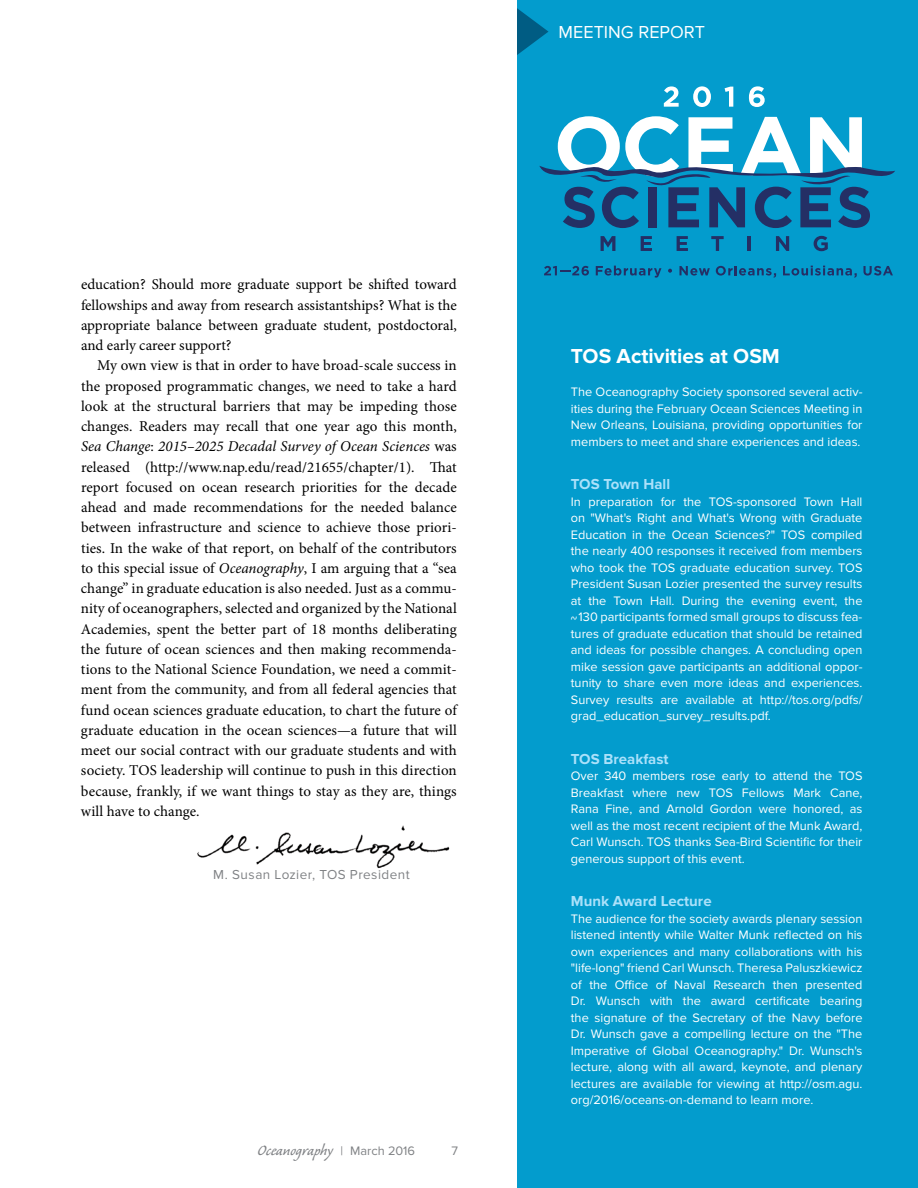
<style>
.page{position:relative;width:918px;height:1188px;background:#fff}
.page>*{position:absolute;margin:0;border:0;box-sizing:border-box;transform-origin:0 0}
.t1{font:700 21px "Proxima Nova";color:#fff}
.t2{font:18.75px "Caliban";color:#808285}
.t3{font:18px "Proxima Nova";color:#fff}
.t4{font:15px/20.2px "Minion Pro";color:#000;text-align:justify}
.t5{font:700 15px "Proxima Nova";color:#abe1fa}
.t6{font:13.5px "Proxima Nova";letter-spacing:.035em;color:#808285}
.t7{font:12.75px/16.5px "Proxima Nova";color:#fff;text-align:justify}
.t8{font:12.75px "Proxima Nova";color:#808285}
.s1{font-style:italic}
.s2{font-family:"Proxima Nova";font-size:12.75px}
</style>
<div class="page">
<div style="left:514px;top:0;width:404px;height:1188px;background:#039ccd"></div>
<svg style="left:517px;top:8px;width:32px;height:47px"></svg>
<img style="left:197px;top:825px;width:253px;height:44px">
<div style="left:470px;top:0;width:47px;height:1188px;background:#fff"></div>
<svg style="left:601px;top:236px;width:14px;height:15px"></svg>
<svg style="left:641px;top:236px;width:11px;height:15px"></svg>
<svg style="left:677px;top:236px;width:11px;height:15px"></svg>
<svg style="left:711px;top:236px;width:13px;height:15px"></svg>
<hr style="left:747px;top:236px;width:4px;height:15px;background:#242f65">
<svg style="left:776px;top:236px;width:13px;height:15px"></svg>
<svg style="left:814px;top:236px;width:14px;height:15px"></svg>
<svg style="left:539px;top:116px;width:356px;height:112px"></svg>
<svg style="left:664px;top:86px;width:15px;height:21px"></svg>
<svg style="left:693px;top:86px;width:18px;height:21px"></svg>
<svg style="left:725px;top:87px;width:8px;height:20px"></svg>
<svg style="left:749px;top:86px;width:16px;height:21px"></svg>
<svg style="left:544px;top:266px;width:45px;height:10px"></svg>
<svg style="left:596px;top:266px;width:65px;height:12px"></svg>
<svg style="left:668px;top:269px;width:4px;height:4px"></svg>
<svg style="left:679px;top:266px;width:31px;height:10px"></svg>
<svg style="left:716px;top:266px;width:60px;height:12px"></svg>
<svg style="left:783px;top:266px;width:74px;height:12px"></svg>
<svg style="left:863px;top:266px;width:30px;height:10px"></svg>
<p class="t4" style="left:81px;top:275px;width:377px">education? Should more graduate support be shifted toward fellowships and away from research assistantships? What is the appropriate balance between graduate student, postdoctoral, and early career support?</p>
<p class="t4" style="left:81px;top:356px;width:377px;text-indent:16px">My own view is that in order to have broad-scale success in the proposed programmatic changes, we need to take a hard look at the structural barriers that may be impeding those changes. Readers may recall that one year ago this month, <span class="s1">Sea Change</span>: <span class="s1">2015–2025 Decadal Survey of Ocean Sciences</span> was released (http://www.nap.edu/read/21655/chapter/1). That report focused on ocean research priorities for the decade ahead and made recommendations for the needed balance between infrastructure and science to achieve those priori&shy;ties. In the wake of that report, on behalf of the contributors to this special issue of <span class="s1">Oceanography</span>, I am arguing that a “sea change” in graduate education is also needed. Just as a commu&shy;nity of oceanographers, selected and organized by the National Academies, spent the better part of 18 months deliberating the future of ocean sciences and then making recommenda&shy;tions to the National Science Foundation, we need a commit&shy;ment from the community, and from all federal agencies that fund ocean sciences graduate education, to chart the future of graduate education in the ocean sciences—a future that will meet our social contract with our graduate students and with society. TOS leadership will continue to push in this direction because, frankly, if we want things to stay as they are, things will have to change.</p>
<p class="t6" style="left:213px;top:866px;width:198px">M. Susan Lozier, TOS President</p>
<h2 class="t2" style="left:258px;top:1141px;width:159px">Oceanography <span class="s2">| March 2016</span></h2>
<p class="t8" style="left:451px;top:1143px;width:8px">7</p>
<h3 class="t3" style="left:559px;top:22px;width:148px">MEETING REPORT</h3>
<h1 class="t1" style="left:571px;top:344px;width:211px">TOS Activities at OSM</h1>
<p class="t7" style="left:571px;top:384px;width:293px">The Oceanography Society sponsored several activ&shy;ities during the February Ocean Sciences Meeting in New Orleans, Louisiana, providing opportunities for members to meet and share experiences and ideas.</p>
<p class="t5" style="left:571px;top:476px;width:101px">TOS Town Hall</p>
<p class="t7" style="left:571px;top:493px;width:293px">In preparation for the TOS-sponsored Town Hall on "What's Right and What's Wrong with Graduate Education in the Ocean Sciences?" TOS compiled the nearly 400 responses it received from members who took the TOS graduate education survey. TOS President Susan Lozier presented the survey results at the Town Hall. During the evening event, the ~130 participants formed small groups to discuss fea&shy;tures of graduate education that should be retained and ideas for possible changes. A concluding open mike session gave participants an additional oppor&shy;tunity to share even more ideas and experiences.<br>Survey results are available at http://tos.org/pdfs/ grad_education_survey_results.pdf.</p>
<p class="t5" style="left:571px;top:750px;width:99px">TOS Breakfast</p>
<p class="t7" style="left:571px;top:768px;width:293px">Over 340 members rose early to attend the TOS Breakfast where new TOS Fellows Mark Cane, Rana Fine, and Arnold Gordon were honored, as well as the most recent recipient of the Munk Award, Carl Wunsch. TOS thanks Sea-Bird Scientific for their generous support of this event.</p>
<p class="t5" style="left:571px;top:893px;width:142px">Munk Award Lecture</p>
<p class="t7" style="left:571px;top:910px;width:293px">The audience for the society awards plenary session listened intently while Walter Munk reflected on his own experiences and many collaborations with his "life-long" friend Carl Wunsch. Theresa Paluszkiewicz of the Office of Naval Research then presented Dr. Wunsch with the award certificate bearing the signature of the Secretary of the Navy before Dr. Wunsch gave a compelling lecture on the "The Imperative of Global Oceanography." Dr. Wunsch's lecture, along with all award, keynote, and plenary lectures are available for viewing at http://osm.agu. org/2016/oceans-on-demand to learn more.</p>
</div>
